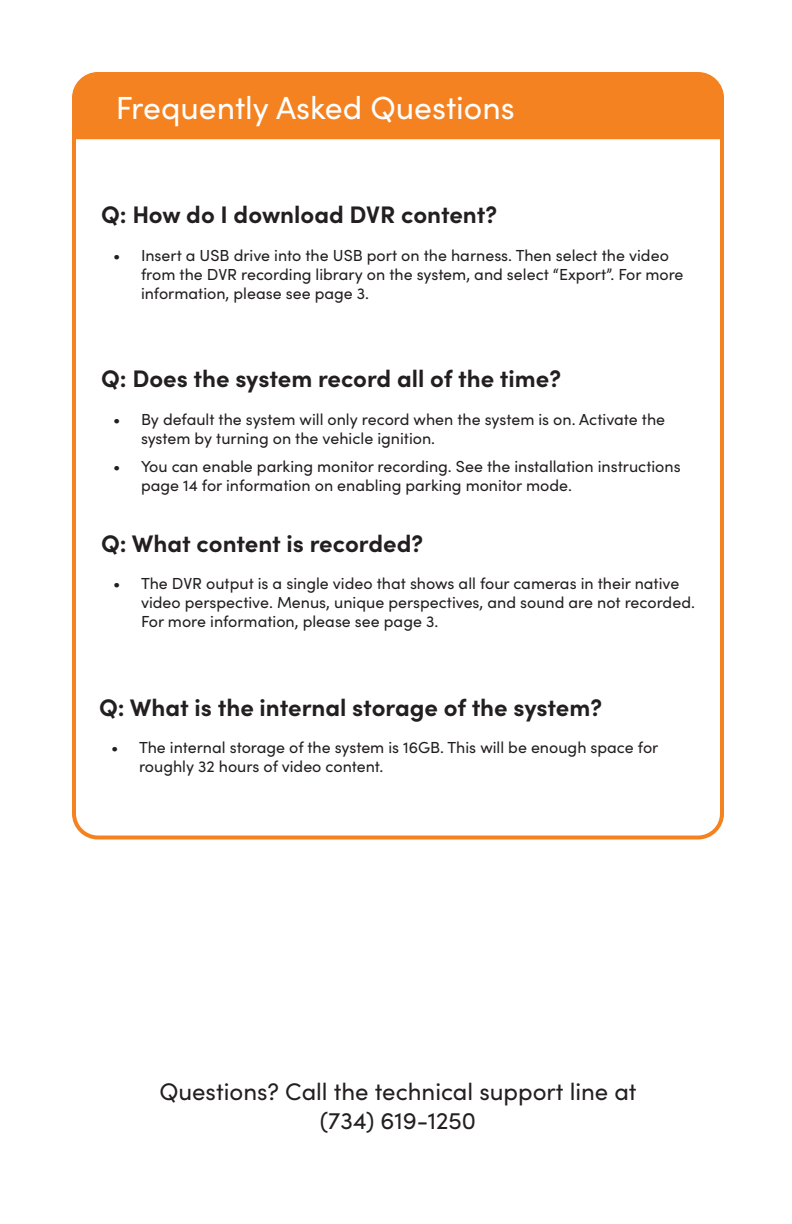
<style>
.page{position:relative;width:792px;height:1224px;background:#fff}
.page>*{position:absolute;margin:0;border:0;box-sizing:border-box;transform-origin:0 0}
.t1{font:32px "Sofia Pro";color:#fff}
.t2{font:700 24px "Sofia Pro";color:#231f20}
.t3{font:24px "Sofia Pro";color:#231f20}
.t4{font:16px/19.2px "Sofia Pro";color:#231f20}
</style>
<div class="page">
<div style="left:72px;top:72px;width:652px;height:768px;border:4px solid #f58220;border-radius:24px"></div>
<div style="left:74px;top:76px;width:648px;height:63px;background:#f58220"></div>
<p class="t1" style="left:116px;top:84px;width:401px">Frequently Asked Questions</p>
<p class="t2" style="left:101px;top:196px;width:398px">Q: How do I download DVR content?</p>
<p class="t4" style="left:141px;top:245px;width:544px;text-indent:-28px">• Insert a USB drive into the USB port on the harness. Then select the video from the DVR recording library on the system, and select “Export”. For more information, please see page 3.</p>
<p class="t2" style="left:101px;top:360px;width:462px">Q: Does the system record all of the time?</p>
<p class="t4" style="left:141px;top:409px;width:526px;text-indent:-28px">• By default the system will only record when the system is on. Activate the system by turning on the vehicle ignition.</p>
<p class="t4" style="left:141px;top:456px;width:541px;text-indent:-28px">• You can enable parking monitor recording. See the installation instructions page 14 for information on enabling parking monitor mode.</p>
<p class="t2" style="left:101px;top:525px;width:324px">Q: What content is recorded?</p>
<p class="t4" style="left:141px;top:573px;width:555px;text-indent:-28px">• The DVR output is a single video that shows all four cameras in their native video perspective. Menus, unique perspectives, and sound are not recorded.<br>For more information, please see page 3.</p>
<p class="t2" style="left:99px;top:689px;width:505px">Q: What is the internal storage of the system?</p>
<p class="t4" style="left:139px;top:737px;width:521px;text-indent:-28px">• The internal storage of the system is 16GB. This will be enough space for roughly 32 hours of video content.</p>
<p class="t3" style="left:159px;top:1074px;width:479px">Questions? Call the technical support line at</p>
<p class="t3" style="left:320px;top:1103px;width:158px">(734) 619-1250</p>
</div>
